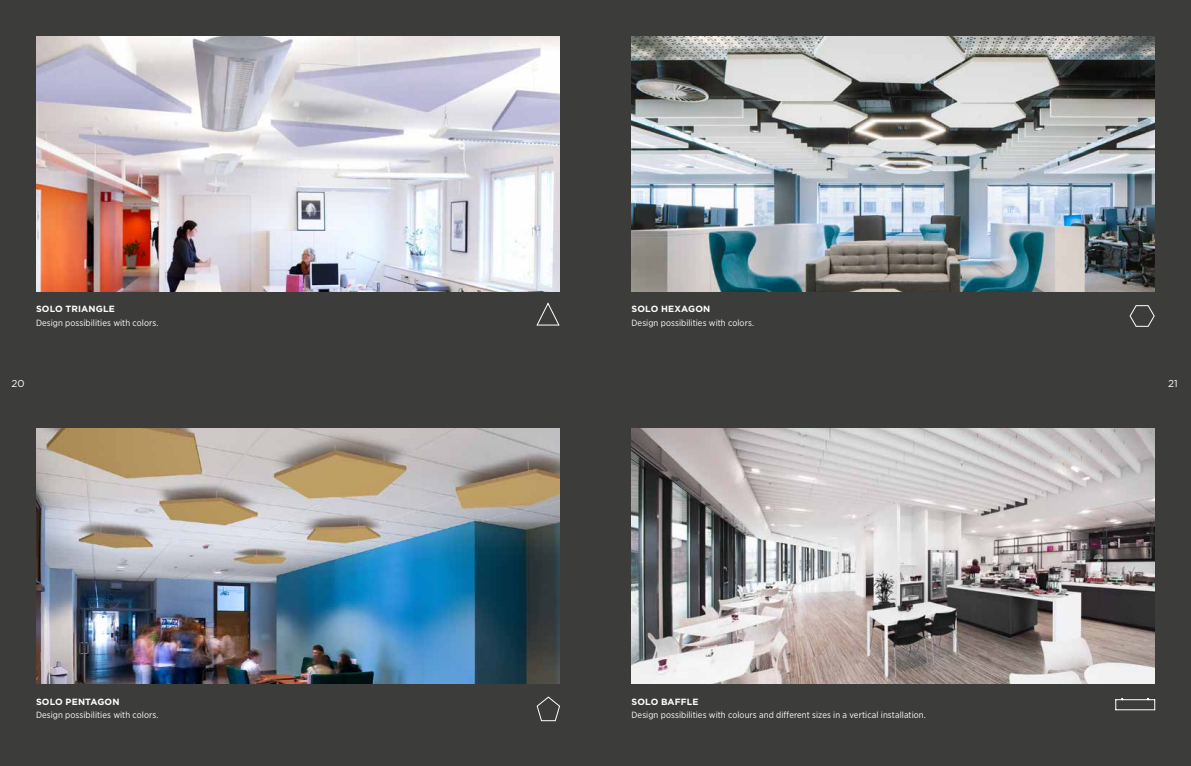
<style>
.page{position:relative;width:1191px;height:766px;background:#fff}
.page>*{position:absolute;margin:0;border:0;box-sizing:border-box;transform-origin:0 0}
.t1{font:10px "Gotham";color:#fff}
.t2{font:9px "Gotham Narrow";letter-spacing:.005em;color:#fff}
.t3{font:700 9px "Gotham";letter-spacing:.015em;color:#fff}
</style>
<div class="page">
<div style="left:0;top:0;width:1191px;height:765px;background:#3c3c3b"></div>
<img style="left:36px;top:36px;width:523px;height:255px">
<img style="left:36px;top:428px;width:523px;height:255px">
<img style="left:631px;top:36px;width:524px;height:255px">
<img style="left:631px;top:428px;width:524px;height:255px">
<hr style="left:1115px;top:699px;width:39px;height:1px;background:#fff">
<hr style="left:1115px;top:709px;width:39px;height:1px;background:#fff">
<svg style="left:1147px;top:698px;width:8px;height:11px"></svg>
<svg style="left:1115px;top:698px;width:8px;height:11px"></svg>
<svg style="left:1129px;top:305px;width:26px;height:22px"></svg>
<svg style="left:536px;top:696px;width:24px;height:25px"></svg>
<svg style="left:536px;top:302px;width:24px;height:24px"></svg>
<p class="t3" style="left:36px;top:302px;width:80px">SOLO TRIANGLE</p>
<p class="t2" style="left:36px;top:317px;width:124px">Design possibilities with colors.</p>
<p class="t3" style="left:631px;top:302px;width:80px">SOLO HEXAGON</p>
<p class="t2" style="left:631px;top:317px;width:124px">Design possibilities with colors.</p>
<p class="t1" style="left:11px;top:377px;width:15px">20</p>
<p class="t1" style="left:1168px;top:377px;width:11px">21</p>
<p class="t3" style="left:36px;top:695px;width:85px">SOLO PENTAGON</p>
<p class="t2" style="left:36px;top:709px;width:124px">Design possibilities with colors.</p>
<p class="t3" style="left:631px;top:695px;width:69px">SOLO BAFFLE</p>
<p class="t2" style="left:631px;top:709px;width:296px">Design possibilities with colours and different sizes in a vertical installation.</p>
</div>
